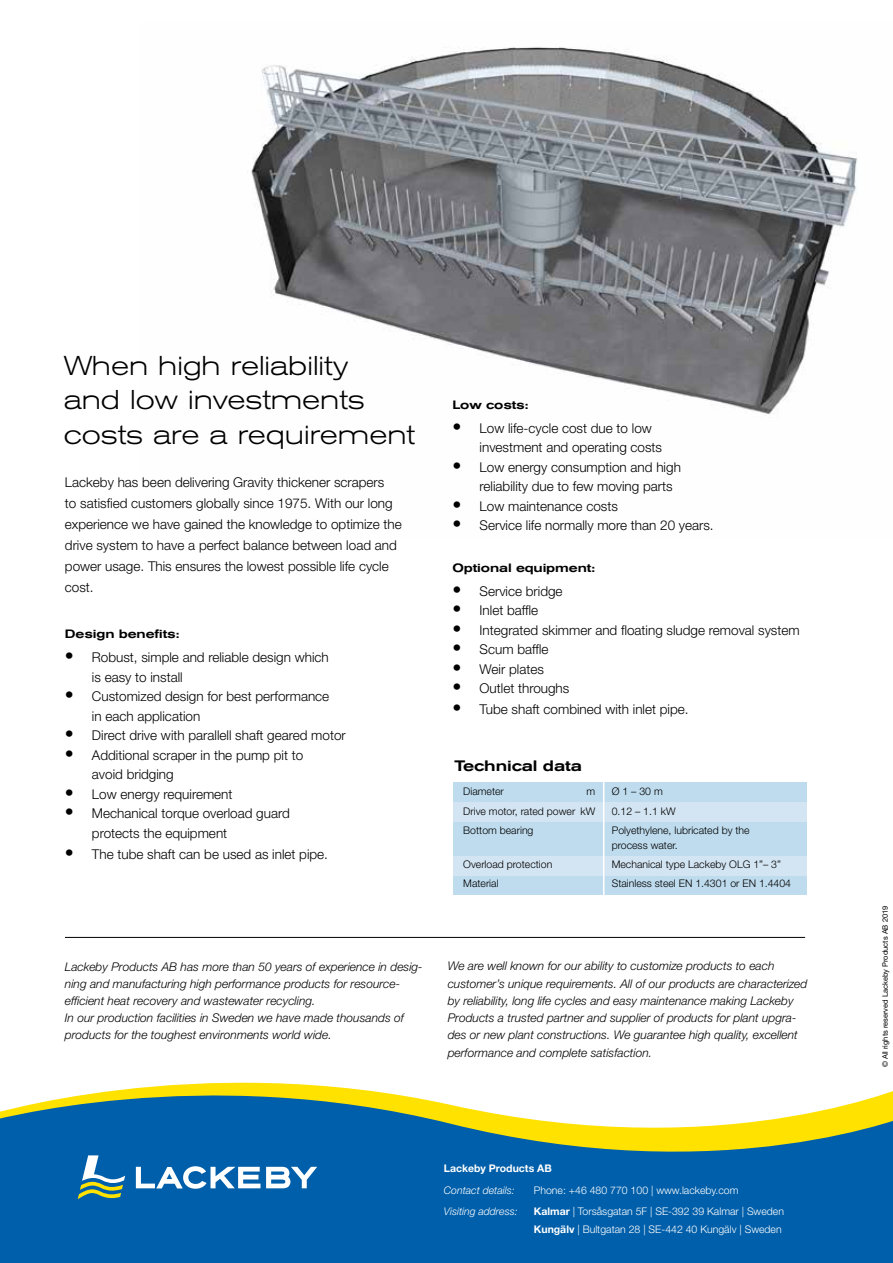
<style>
.page{position:relative;width:893px;height:1263px;background:#fff}
.page>*{position:absolute;margin:0;border:0;box-sizing:border-box;transform-origin:0 0}
.t1{font:300 expanded 27px/34.5px "Akzidenz Grotesk BE";color:#000}
.t2{font:500 expanded 15px "Akzidenz Grotesk BE";letter-spacing:-.01em;color:#000}
.t3{font:300 13.5px/19.5px "Helvetica Neue LT Std";color:#000}
.t4{font:italic 300 12px/17.2px "Helvetica Neue LT Std";color:#000}
.t5{font:500 expanded 12px "Akzidenz Grotesk BE";letter-spacing:-.01em;color:#000}
.t6{font:300 10.5px/15px "Helvetica Neue LT Std";color:#000}
.t7{font:300 10.5px/17.2px "Helvetica Neue LT Std";color:#fff}
.t8{font:italic 300 10.5px "Helvetica Neue LT Std";color:#fff}
.t9{font:700 10.5px "Helvetica Neue LT Std";color:#fff}
.t10{font:7.5px "Helvetica Neue LT Std";color:#000}
.s1{font-weight:100;font-stretch:condensed;font-size:18px}
.s2{font-weight:700}
</style>
<div class="page">
<div style="left:0;top:1192px;width:893px;height:71px;background:#005faa"></div>
<img style="left:251px;top:47px;width:607px;height:371px">
<hr style="left:65px;top:937px;width:740px;height:1px;background:#000">
<div style="left:453px;top:782px;width:353px;height:113px;background:#bfdcee"></div>
<div style="left:453px;top:802px;width:353px;height:19px;background:#d3e4f2"></div>
<div style="left:453px;top:857px;width:353px;height:19px;background:#d3e4f2"></div>
<hr style="left:603px;top:769px;width:1px;height:137px;background:#fff">
<svg style="left:0;top:1082px;width:893px;height:110px;fill:#005faa"></svg>
<svg style="left:266px;top:1167px;width:51px;height:21px"></svg>
<svg style="left:136px;top:1166px;width:124px;height:23px"></svg>
<svg style="left:78px;top:1155px;width:47px;height:44px;background:#548f9e"></svg>
<h1 class="t1" style="left:64px;top:348px;width:353px">When high reliability<br>and low investments costs are a requirement</h1>
<p class="t3" style="left:65px;top:472px;width:338px;line-height:21px">Lackeby has been delivering Gravity thickener scrapers<br>to satisfied customers globally since 1975. With our long experience we have gained the knowledge to optimize the drive system to have a perfect balance between load and power usage. This ensures the lowest possible life cycle cost.</p>
<p class="t5" style="left:65px;top:627px;width:116px">Design benefits:</p>
<p class="t3" style="left:92px;top:647px;width:238px;text-indent:-27px"><span class="s1">•</span> Robust, simple and reliable design which is easy to install</p>
<p class="t3" style="left:92px;top:686px;width:239px;text-indent:-27px"><span class="s1">•</span> Customized design for best performance in each application</p>
<p class="t3" style="left:65px;top:725px;width:282px"><span class="s1">•</span> Direct drive with parallell shaft geared motor</p>
<p class="t3" style="left:92px;top:745px;width:213px;text-indent:-27px"><span class="s1">•</span> Additional scraper in the pump pit to avoid bridging</p>
<p class="t3" style="left:65px;top:784px;width:169px"><span class="s1">•</span> Low energy requirement</p>
<p class="t3" style="left:92px;top:803px;width:199px;text-indent:-27px"><span class="s1">•</span> Mechanical torque overload guard protects the equipment</p>
<p class="t3" style="left:65px;top:844px;width:265px"><span class="s1">•</span> The tube shaft can be used as inlet pipe.</p>
<p class="t5" style="left:453px;top:398px;width:77px">Low costs:</p>
<p class="t3" style="left:480px;top:418px;width:184px;text-indent:-27px"><span class="s1">•</span> Low life-cycle cost due to low investment and operating costs</p>
<p class="t3" style="left:480px;top:457px;width:203px;text-indent:-27px"><span class="s1">•</span> Low energy consumption and high reliability due to few moving parts</p>
<p class="t3" style="left:453px;top:496px;width:167px"><span class="s1">•</span> Low maintenance costs</p>
<p class="t3" style="left:453px;top:515px;width:263px"><span class="s1">•</span> Service life normally more than 20 years.</p>
<p class="t5" style="left:453px;top:561px;width:144px">Optional equipment:</p>
<p class="t3" style="left:453px;top:581px;width:112px"><span class="s1">•</span> Service bridge</p>
<p class="t3" style="left:453px;top:600px;width:87px"><span class="s1">•</span> Inlet baffle</p>
<p class="t3" style="left:453px;top:620px;width:349px"><span class="s1">•</span> Integrated skimmer and floating sludge removal system</p>
<p class="t3" style="left:453px;top:639px;width:97px"><span class="s1">•</span> Scum baffle</p>
<p class="t3" style="left:453px;top:659px;width:93px"><span class="s1">•</span> Weir plates</p>
<p class="t3" style="left:453px;top:678px;width:118px"><span class="s1">•</span> Outlet throughs</p>
<p class="t3" style="left:453px;top:699px;width:238px"><span class="s1">•</span> Tube shaft combined with inlet pipe.</p>
<p class="t2" style="left:454px;top:757px;width:129px">Technical data</p>
<p class="t6" style="left:463px;top:784px;width:42px">Diameter</p>
<p class="t6" style="left:587px;top:784px;width:10px">m</p>
<p class="t6" style="left:612px;top:784px;width:52px">Ø 1 – 30 m</p>
<p class="t6" style="left:463px;top:803px;width:133px">Drive motor, rated power kW</p>
<p class="t6" style="left:612px;top:803px;width:65px">0.12 – 1.1 kW</p>
<p class="t6" style="left:463px;top:822px;width:72px">Bottom bearing</p>
<p class="t6" style="left:612px;top:822px;width:139px">Polyethylene, lubricated by the process water.</p>
<p class="t6" style="left:463px;top:857px;width:91px">Overload protection</p>
<p class="t6" style="left:612px;top:857px;width:171px">Mechanical type Lackeby OLG 1”– 3”</p>
<p class="t6" style="left:463px;top:876px;width:37px">Material</p>
<p class="t6" style="left:612px;top:876px;width:181px">Stainless steel EN 1.4301 or EN 1.4404</p>
<p class="t4" style="left:65px;top:957px;width:359px">Lackeby Products AB has more than 50 years of experience in desig&shy;ning and manufacturing high performance products for resource&shy;efficient heat recovery and wastewater recycling.<br>In our production facilities in Sweden we have made thousands of products for the toughest environments world wide.</p>
<p class="t4" style="left:448px;top:957px;width:361px">We are well known for our ability to customize products to each customer’s unique requirements. All of our products are characterized by reliability, long life cycles and easy maintenance making Lackeby Products a trusted partner and supplier of products for plant upgra&shy;des or new plant constructions. We guarantee high quality, excellent performance and complete satisfaction.</p>
<p class="t9" style="left:444px;top:1162px;width:109px">Lackeby Products AB</p>
<p class="t8" style="left:444px;top:1184px;width:72px">Contact details:</p>
<p class="t7" style="left:534px;top:1181px;width:206px">Phone: +46 480 770 100 | www.lackeby.com</p>
<p class="t8" style="left:444px;top:1205px;width:75px">Visiting address:</p>
<p class="t7" style="left:534px;top:1203px;width:252px"><span class="s2">Kalmar</span> | Torsåsgatan 5F | SE-392 39 Kalmar | Sweden<br><span class="s2">Kungälv</span> | Bultgatan 28 | SE-442 40 Kungälv | Sweden</p>
<p class="t10" style="left:880px;top:1067px;width:163px;rotate:-90deg">© All rights reserved Lackeby Products AB 2019</p>
</div>
